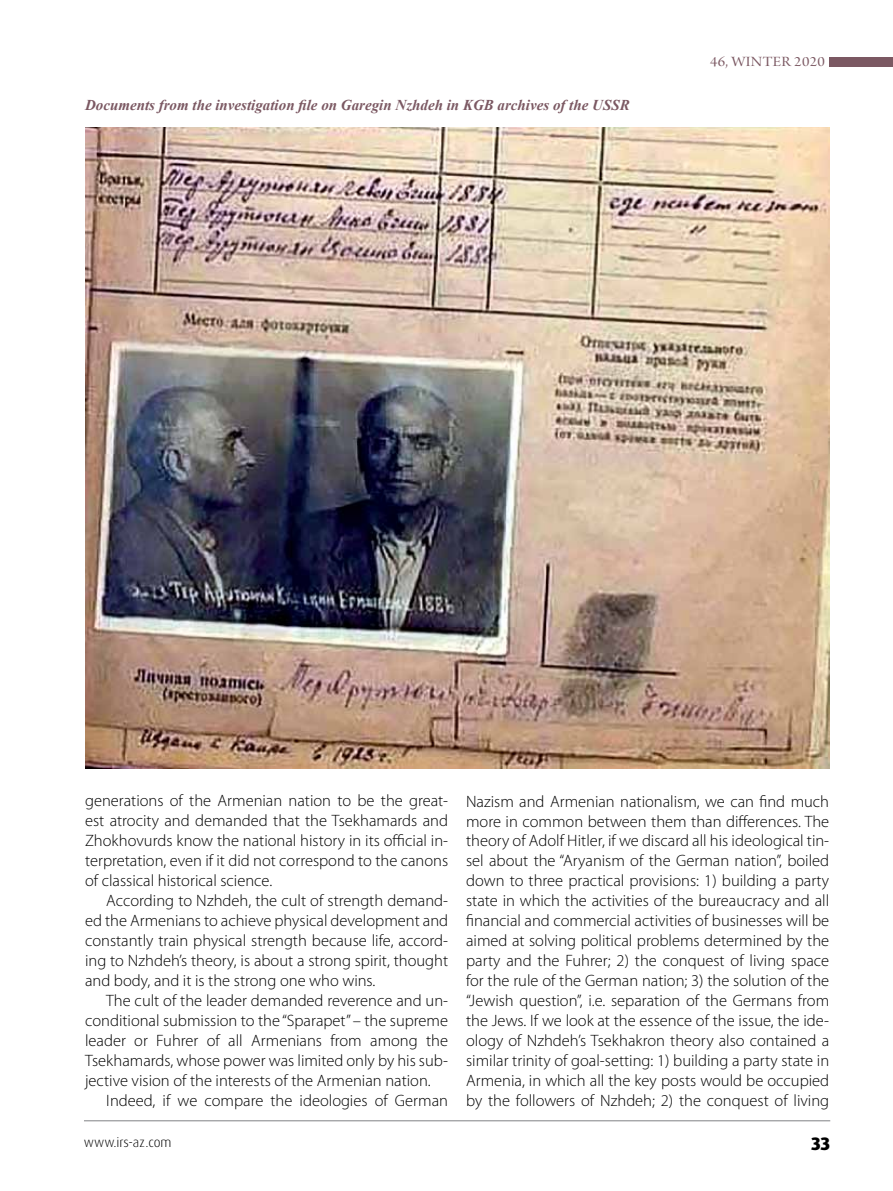
<style>
.page{position:relative;width:893px;height:1191px;background:#fff}
.page>*{position:absolute;margin:0;border:0;box-sizing:border-box;transform-origin:0 0}
.t1{font:800 18px "Dax Pro";color:#000}
.t2{font:300 16.5px/20px "Myriad Pro";color:#000;text-align:justify}
.t3{font:italic 700 15px "Times New Roman";color:#7b5862}
.t4{font:15px "Arno Pro Display";letter-spacing:.02em;color:#7b5862;scale:1.1 1}
.t5{font:300 13.5px "Dax Pro";color:#000}
</style>
<div class="page">
<hr style="left:84px;top:1120px;width:746px;height:1px;background:#808285">
<div style="left:829px;top:57px;width:64px;height:9px;background:#7b5862"></div>
<img style="left:85px;top:128px;width:744px;height:640px">
<p class="t3" style="left:85px;top:94px;width:546px">Documents from the investigation file on Garegin Nzhdeh in KGB archives of the USSR</p>
<p class="t4" style="left:710px;top:53px;width:106px">46, WINTER 2020</p>
<p class="t2" style="left:85px;top:791px;width:365px">generations of the Armenian nation to be the great&shy;est atrocity and demanded that the Tsekhamards and Zhokhovurds know the national history in its official in&shy;terpretation, even if it did not correspond to the canons of classical historical science.</p>
<p class="t2" style="left:85px;top:891px;width:365px;text-indent:21px">According to Nzhdeh, the cult of strength demand&shy;ed the Armenians to achieve physical development and constantly train physical strength because life, accord&shy;ing to Nzhdeh’s theory, is about a strong spirit, thought and body, and it is the strong one who wins.</p>
<p class="t2" style="left:85px;top:991px;width:365px;text-indent:21px">The cult of the leader demanded reverence and un&shy;conditional submission to the “Sparapet” – the supreme leader or Fuhrer of all Armenians from among the Tsekhamards, whose power was limited only by his sub&shy;jective vision of the interests of the Armenian nation.</p>
<p class="t2" style="left:106px;top:1090px;width:343px">Indeed, if we compare the ideologies of German</p>
<p class="t2" style="left:466px;top:791px;width:365px">Nazism and Armenian nationalism, we can find much more in common between them than differences. The theory of Adolf Hitler, if we discard all his ideological tin&shy;sel about the “Aryanism of the German nation”, boiled down to three practical provisions: 1) building a party state in which the activities of the bureaucracy and all financial and commercial activities of businesses will be aimed at solving political problems determined by the party and the Fuhrer; 2) the conquest of living space for the rule of the German nation; 3) the solution of the “Jewish question”, i.e. separation of the Germans from the Jews. If we look at the essence of the issue, the ide&shy;ology of Nzhdeh’s Tsekhakron theory also contained a similar trinity of goal-setting: 1) building a party state in Armenia, in which all the key posts would be occupied by the followers of Nzhdeh; 2) the conquest of living</p>
<p class="t5" style="left:84px;top:1133px;width:89px">www.irs-az.com</p>
<p class="t1" style="left:811px;top:1131px;width:21px">33</p>
</div>
